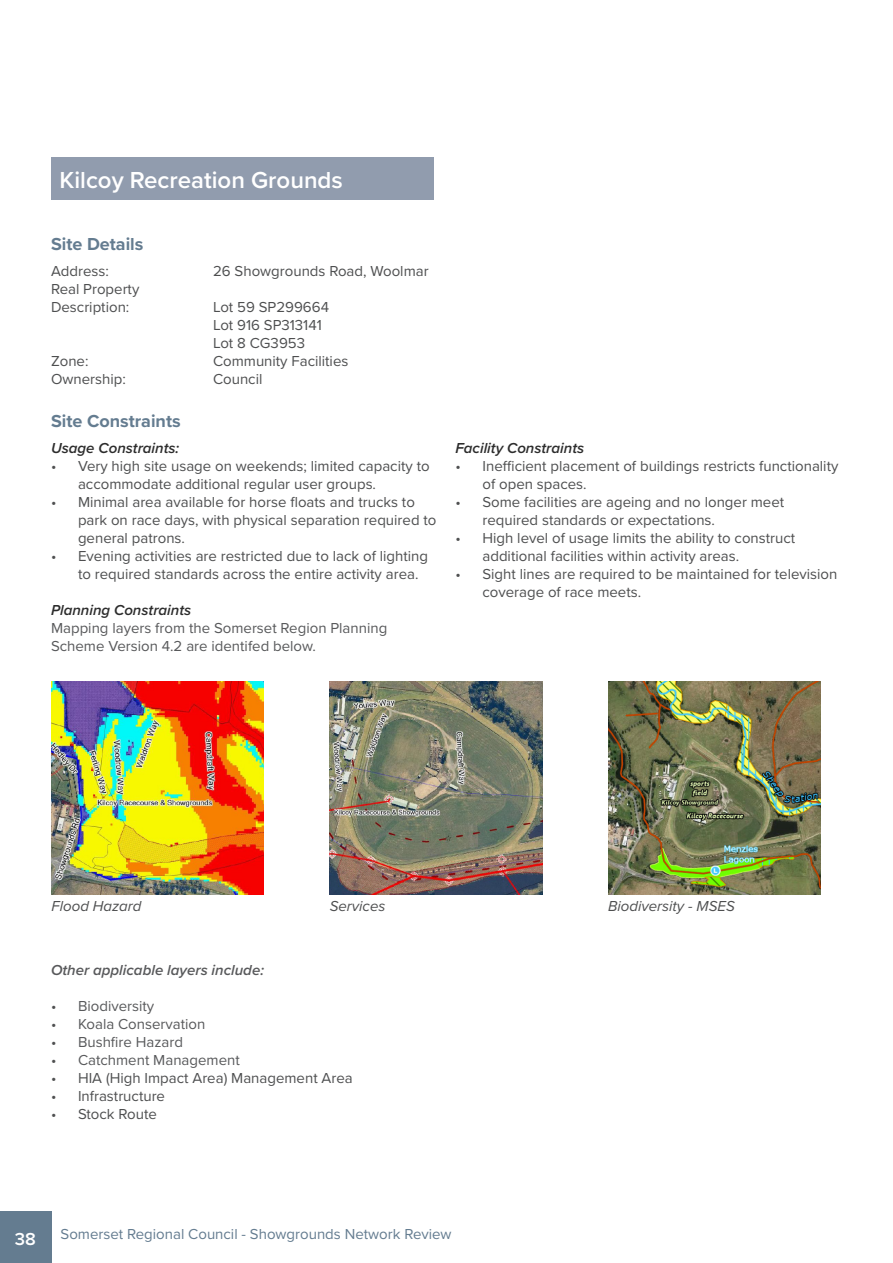
<style>
.page{position:relative;width:893px;height:1263px;background:#fff}
.page>*{position:absolute;margin:0;border:0;box-sizing:border-box;transform-origin:0 0}
.t1{font:600 24px "Proxima Nova";color:#fff}
.t2{font:700 18px "Proxima Nova";color:#647c90}
.t3{font:600 18px "Proxima Nova";color:#fff}
.t4{font:15px/18px "Proxima Nova";color:#4e4f50}
.t5{font:15px/18px "Proxima Nova";color:#58595b}
.t6{font:italic 600 15px "Proxima Nova";color:#2c2c2c}
.t7{font:15px "Proxima Nova";color:#647c90}
.t8{font:italic 15px "Proxima Nova";color:#4e4f50}
.t9{font:italic 600 15px "Proxima Nova";color:#58595b}
.s1{color:#4e4f50}
</style>
<div class="page">
<div style="left:0;top:1212px;width:51px;height:51px;background:#647c90"></div>
<div style="left:51px;top:157px;width:383px;height:43px;background:#919cae"></div>
<img style="left:51px;top:682px;width:213px;height:212px">
<img style="left:330px;top:682px;width:212px;height:212px">
<img style="left:608px;top:682px;width:213px;height:212px">
<h1 class="t1" style="left:60px;top:162px;width:285px">Kilcoy Recreation Grounds</h1>
<p class="t2" style="left:51px;top:230px;width:94px">Site Details</p>
<p class="t4" style="left:51px;top:261px;width:59px">Address:</p>
<p class="t4" style="left:213px;top:261px;width:217px">26 Showgrounds Road, Woolmar</p>
<p class="t4" style="left:51px;top:279px;width:90px">Real Property<br>Description:</p>
<p class="t4" style="left:213px;top:297px;width:118px">Lot 59 SP299664<br>Lot 916 SP313141<br>Lot 8 CG3953</p>
<p class="t4" style="left:51px;top:351px;width:39px">Zone:</p>
<p class="t4" style="left:213px;top:351px;width:137px">Community Facilities</p>
<p class="t4" style="left:51px;top:369px;width:76px">Ownership:</p>
<p class="t4" style="left:213px;top:369px;width:51px">Council</p>
<p class="t2" style="left:51px;top:407px;width:131px">Site Constraints</p>
<p class="t6" style="left:51px;top:436px;width:130px">Usage Constraints:</p>
<p class="t4" style="left:78px;top:456px;width:353px;text-indent:-27px">• Very high site usage on weekends; limited capacity to accommodate additional regular user groups.</p>
<p class="t4" style="left:78px;top:492px;width:360px;text-indent:-27px">• Minimal area available for horse floats and trucks to park on race days, with physical separation required to general patrons.</p>
<p class="t4" style="left:78px;top:546px;width:352px;text-indent:-27px">• Evening activities are restricted due to lack of lighting to required standards across the entire activity area.</p>
<p class="t6" style="left:51px;top:598px;width:142px">Planning Constraints</p>
<p class="t5" style="left:51px;top:618px;width:338px">Mapping layers from the Somerset Region Planning<br>Scheme Version 4.2 are identifed below.</p>
<p class="t6" style="left:455px;top:436px;width:130px">Facility Constraints</p>
<p class="t4" style="left:482px;top:456px;width:357px;text-indent:-27px">• Inefficient placement of buildings restricts functionality of open spaces.</p>
<p class="t4" style="left:482px;top:492px;width:303px;text-indent:-27px">• Some facilities are ageing and no longer meet required standards or expectations.</p>
<p class="t4" style="left:482px;top:528px;width:314px;text-indent:-27px">• High level of usage limits the ability to construct additional facilities within activity areas.</p>
<p class="t4" style="left:482px;top:564px;width:356px;text-indent:-27px">• Sight lines are required to be maintained for television coverage of race meets.</p>
<p class="t8" style="left:52px;top:895px;width:91px">Flood Hazard</p>
<p class="t8" style="left:330px;top:895px;width:57px">Services</p>
<p class="t8" style="left:608px;top:895px;width:128px">Biodiversity - MSES</p>
<p class="t9" style="left:51px;top:958px;width:215px">Other applicable layers include:</p>
<p class="t5" style="left:51px;top:996px;width:105px"><span class="s1">•</span> Biodiversity</p>
<p class="t5" style="left:51px;top:1014px;width:156px"><span class="s1">•</span> Koala Conservation</p>
<p class="t5" style="left:51px;top:1032px;width:133px"><span class="s1">•</span> Bushfire Hazard</p>
<p class="t5" style="left:51px;top:1050px;width:190px"><span class="s1">•</span> Catchment Management</p>
<p class="t4" style="left:51px;top:1068px;width:303px">• HIA (High Impact Area) Management Area</p>
<p class="t4" style="left:51px;top:1086px;width:116px">• Infrastructure</p>
<p class="t4" style="left:51px;top:1104px;width:107px">• Stock Route</p>
<p class="t3" style="left:15px;top:1225px;width:23px">38</p>
<p class="t7" style="left:61px;top:1223px;width:393px">Somerset Regional Council - Showgrounds Network Review</p>
</div>
